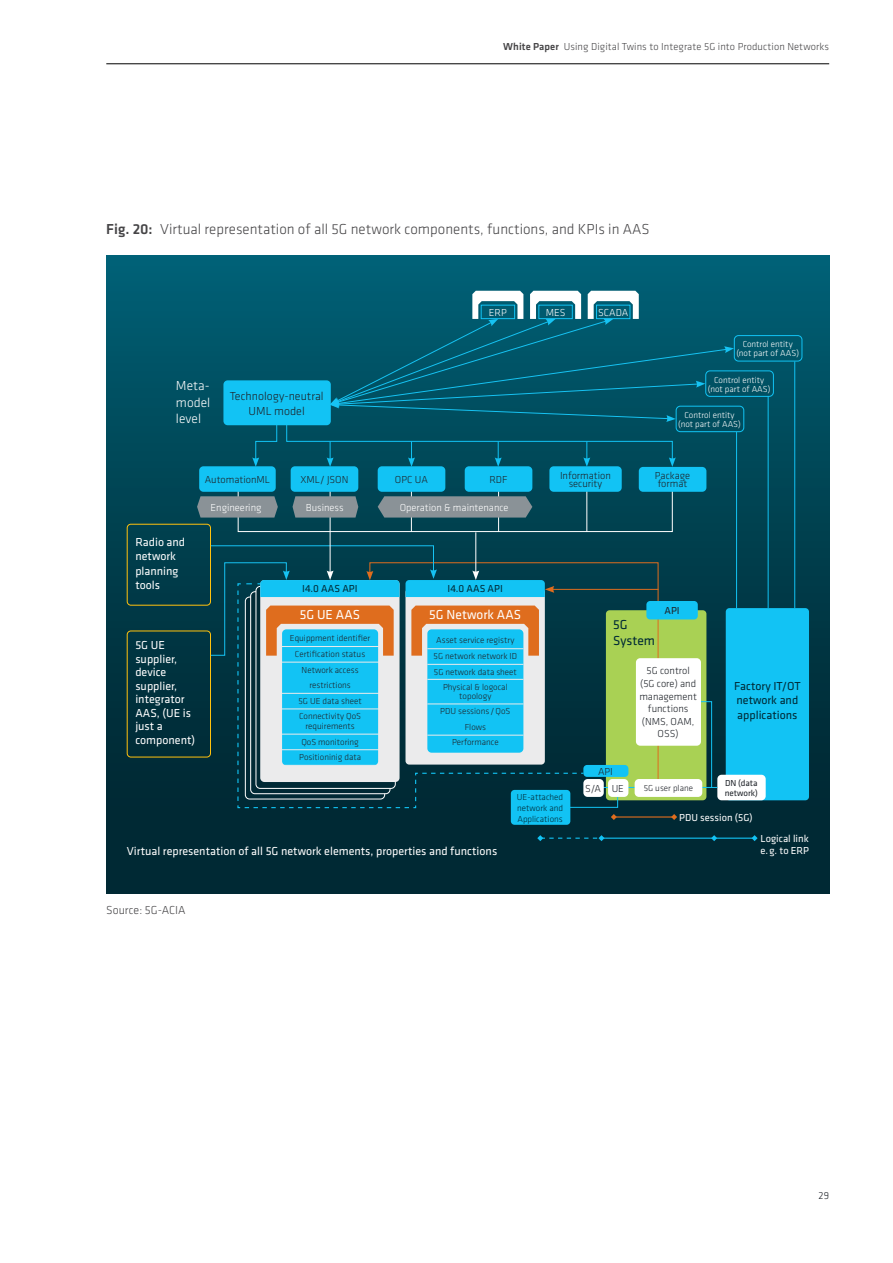
<style>
.page{position:relative;width:893px;height:1263px;background:#fff}
.page>*{position:absolute;margin:0;border:0;box-sizing:border-box;transform-origin:0 0}
.t1{font:300 15px "Klavika";color:#464547}
.t2{font:13.5px "Klavika";color:#fff}
.t3{font:300 13.5px/16.2px "Klavika";color:#fff;text-align:justify}
.t4{font:13.5px/16.2px "Klavika";color:#002935}
.t5{font:12px/13.5px "Klavika";color:#fff}
.t6{font:12px/14.4px "Klavika";color:#002935}
.t7{font:300 12px/14.4px "Klavika";color:#1e2228;text-align:center}
.t8{font:300 12px "Klavika";color:#464547}
.t9{font:300 10.5px/12.6px "Klavika";color:#1e2228;text-align:center}
.t10{font:300 10.5px "Klavika";letter-spacing:.01em;color:#464547}
.t11{font:300 10.5px "Klavika";color:#fff}
.t12{font:10.5px/12.6px "Klavika";color:#fff}
.t13{font:10.5px "Klavika";color:#002935}
.t14{font:10.5px "Klavika";color:#1e2228}
.t15{font:300 9px/15.6px "Klavika";color:#1e2228;text-align:center}
.t16{font:300 9px/9px "Klavika";color:#fff;text-align:center}
.t17{font:300 9px/10.8px "Klavika";color:#002935;text-align:justify}
.t18{font:9px/10.8px "Klavika";color:#1e2228}
.s1{font-weight:500}
</style>
<div class="page">
<hr style="left:106px;top:64px;width:723px;height:1px;background:#000">
<div style="left:106px;top:255px;width:723px;height:638px;background:linear-gradient(to bottom,#005d72,#022229)"></div>
<div style="left:127px;top:524px;width:84px;height:81px;border:1px solid #ffc20e;border-radius:4px"></div>
<div style="left:127px;top:631px;width:84px;height:126px;border:1px solid #ffc20e;border-radius:4px"></div>
<div style="left:726px;top:608px;width:83px;height:192px;background:#12c3f4;border-radius:4px"></div>
<div style="left:606px;top:610px;width:100px;height:190px;background:#a9d154;border-radius:4px"></div>
<div style="left:511px;top:790px;width:59px;height:35px;background:#12c3f4;border-radius:4px"></div>
<div style="left:717px;top:775px;width:49px;height:25px;background:#fff;border-radius:4px"></div>
<hr style="left:606px;top:838px;width:150px;height:1px;background:#12c3f4">
<svg style="left:537px;top:835px;width:69px;height:6px"></svg>
<svg style="left:711px;top:835px;width:6px;height:6px"></svg>
<svg style="left:752px;top:835px;width:6px;height:6px"></svg>
<hr style="left:616px;top:816px;width:59px;height:1px;background:#df6d1e">
<svg style="left:611px;top:814px;width:6px;height:6px"></svg>
<svg style="left:671px;top:814px;width:6px;height:6px"></svg>
<svg style="left:618px;top:562px;width:41px;height:218px"></svg>
<div style="left:636px;top:658px;width:65px;height:88px;background:#fff;border-radius:4px"></div>
<div style="left:646px;top:601px;width:52px;height:18px;background:#12c3f4;border-radius:4px"></div>
<hr style="left:552px;top:589px;width:106px;height:1px;background:#df6d1e">
<svg style="left:700px;top:701px;width:12px;height:86px"></svg>
<hr style="left:602px;top:787px;width:115px;height:1px;background:#12c3f4">
<div style="left:635px;top:779px;width:67px;height:18px;background:#fff;border-radius:4px"></div>
<div style="left:705px;top:370px;width:69px;height:27px;border:1px solid #12c3f4;border-radius:4px"></div>
<div style="left:676px;top:406px;width:68px;height:26px;border:1px solid #12c3f4;border-radius:4px"></div>
<div style="left:734px;top:335px;width:68px;height:26px;border:1px solid #12c3f4;border-radius:4px"></div>
<div style="left:223px;top:380px;width:108px;height:45px;background:#12c3f4;border-radius:4px"></div>
<div style="left:608px;top:779px;width:20px;height:18px;background:#fff;border-radius:4px"></div>
<hr style="left:330px;top:485px;width:1px;height:88px;background:#fff">
<hr style="left:475px;top:532px;width:1px;height:41px;background:#fff">
<svg style="left:210px;top:545px;width:408px;height:263px;background:#448793"></svg>
<div style="left:238px;top:484px;width:435px;height:48px;border:1px solid #fff"></div>
<hr style="left:411px;top:485px;width:1px;height:47px;background:#fff">
<hr style="left:498px;top:485px;width:1px;height:47px;background:#fff">
<hr style="left:586px;top:485px;width:1px;height:47px;background:#fff">
<svg style="left:197px;top:496px;width:81px;height:21px;background:#818d92"></svg>
<svg style="left:293px;top:496px;width:65px;height:21px"></svg>
<svg style="left:378px;top:496px;width:154px;height:21px;background:#828d93"></svg>
<svg style="left:252px;top:425px;width:25px;height:42px"></svg>
<hr style="left:736px;top:432px;width:1px;height:176px;background:#12c3f4">
<hr style="left:768px;top:396px;width:1px;height:212px;background:#12c3f4">
<hr style="left:794px;top:361px;width:1px;height:247px;background:#12c3f4">
<div style="left:199px;top:466px;width:77px;height:26px;background:#12c3f4;border-radius:4px"></div>
<div style="left:291px;top:466px;width:67px;height:26px;background:#12c3f4;border-radius:4px"></div>
<div style="left:378px;top:466px;width:67px;height:26px;background:#12c3f4;border-radius:4px"></div>
<div style="left:465px;top:466px;width:67px;height:26px;background:#12c3f4;border-radius:4px"></div>
<div style="left:549px;top:466px;width:73px;height:26px;background:#12c3f4;border-radius:4px"></div>
<div style="left:639px;top:467px;width:67px;height:25px;background:#12c3f4;border-radius:4px"></div>
<svg style="left:286px;top:291px;width:448px;height:176px;background:#085e72"></svg>
<p class="t10" style="left:503px;top:41px;width:327px"><span class="s1">White Paper</span> Using Digital Twins to Integrate 5G into Production Networks</p>
<h1 class="t1" style="left:106px;top:221px;width:545px"><span class="s1">Fig. 20:</span> Virtual representation of all 5G network components, functions, and KPIs in AAS</h1>
<h2 class="t3" style="left:176px;top:378px;width:36px">Meta&shy;model level</h2>
<h3 class="t7" style="left:230px;top:389px;width:95px">Technology-neutral<br>UML model</h3>
<p class="t11" style="left:489px;top:307px;width:19px">ERP</p>
<p class="t11" style="left:546px;top:307px;width:21px">MES</p>
<p class="t11" style="left:598px;top:307px;width:32px">SCADA</p>
<p class="t16" style="left:736px;top:340px;width:64px">Control entity (not part of AAS)</p>
<p class="t16" style="left:708px;top:375px;width:64px">Control entity (not part of AAS)</p>
<p class="t16" style="left:678px;top:410px;width:64px">Control entity (not part of AAS)</p>
<p class="t9" style="left:205px;top:473px;width:67px">AutomationML</p>
<p class="t9" style="left:300px;top:473px;width:50px">XML/ JSON</p>
<p class="t9" style="left:395px;top:473px;width:34px">OPC UA</p>
<p class="t9" style="left:489px;top:473px;width:20px">RDF</p>
<p class="t9" style="left:560px;top:472px;width:52px;line-height:7.8px">Information security</p>
<p class="t9" style="left:655px;top:472px;width:37px;line-height:7.8px;text-align:left">Package format</p>
<h3 class="t5" style="left:135px;top:535px;width:51px;line-height:14.5px">Radio and network planning tools</h3>
<h3 class="t5" style="left:135px;top:639px;width:61px">5G UE supplier, device supplier, integrator<br>AAS, (UE is just a component)</h3>
<p class="t11" style="left:211px;top:502px;width:52px">Engineering</p>
<p class="t11" style="left:306px;top:502px;width:39px">Business</p>
<p class="t11" style="left:400px;top:502px;width:110px">Operation &amp; maintenance</p>
<p class="t13" style="left:302px;top:583px;width:57px">I4.0 AAS API</p>
<p class="t13" style="left:448px;top:583px;width:57px">I4.0 AAS API</p>
<h2 class="t2" style="left:300px;top:607px;width:62px">5G UE AAS</h2>
<h2 class="t2" style="left:429px;top:607px;width:93px">5G Network AAS</h2>
<p class="t15" style="left:290px;top:631px;width:82px">Equippment identifier<br>Certification status<br>Network access restrictions<br>5G UE data sheet<br>Connectivity QoS</p>
<p class="t15" style="left:299px;top:718px;width:63px">requirements<br>QoS monitoring<br>Positioninig data</p>
<p class="t15" style="left:434px;top:633px;width:85px">Asset service registry<br>5G network network ID<br>5G network data sheet<br>Physical &amp; logocal</p>
<p class="t15" style="left:440px;top:688px;width:72px">topology<br>PDU sessions /QoS<br>Flows<br>Performance</p>
<p class="t17" style="left:517px;top:792px;width:48px">UE-attached network and Applications</p>
<h3 class="t5" style="left:127px;top:844px;width:372px">Virtual representation of all 5G network elements, properties and functions</h3>
<h3 class="t8" style="left:106px;top:904px;width:81px">Source: 5G-ACIA</h3>
<h2 class="t4" style="left:613px;top:616px;width:43px">5G<br>System</h2>
<p class="t14" style="left:664px;top:605px;width:17px">API</p>
<p class="t9" style="left:598px;top:765px;width:16px">API</p>
<p class="t9" style="left:585px;top:782px;width:40px">S/A UE</p>
<p class="t9" style="left:639px;top:665px;width:59px">5G control (5G core) and management functions (NMS, OAM,<br>OSS)</p>
<p class="t15" style="left:644px;top:781px;width:51px">5G user plane</p>
<h3 class="t6" style="left:734px;top:679px;width:68px">Factory IT/OT network and applications</h3>
<p class="t18" style="left:725px;top:777px;width:35px">DN (data network)</p>
<p class="t12" style="left:679px;top:811px;width:75px">PDU session (5G)</p>
<p class="t12" style="left:760px;top:832px;width:50px">Logical link e. g. to ERP</p>
<p class="t9" style="left:818px;top:1189px;width:12px">29</p>
</div>
